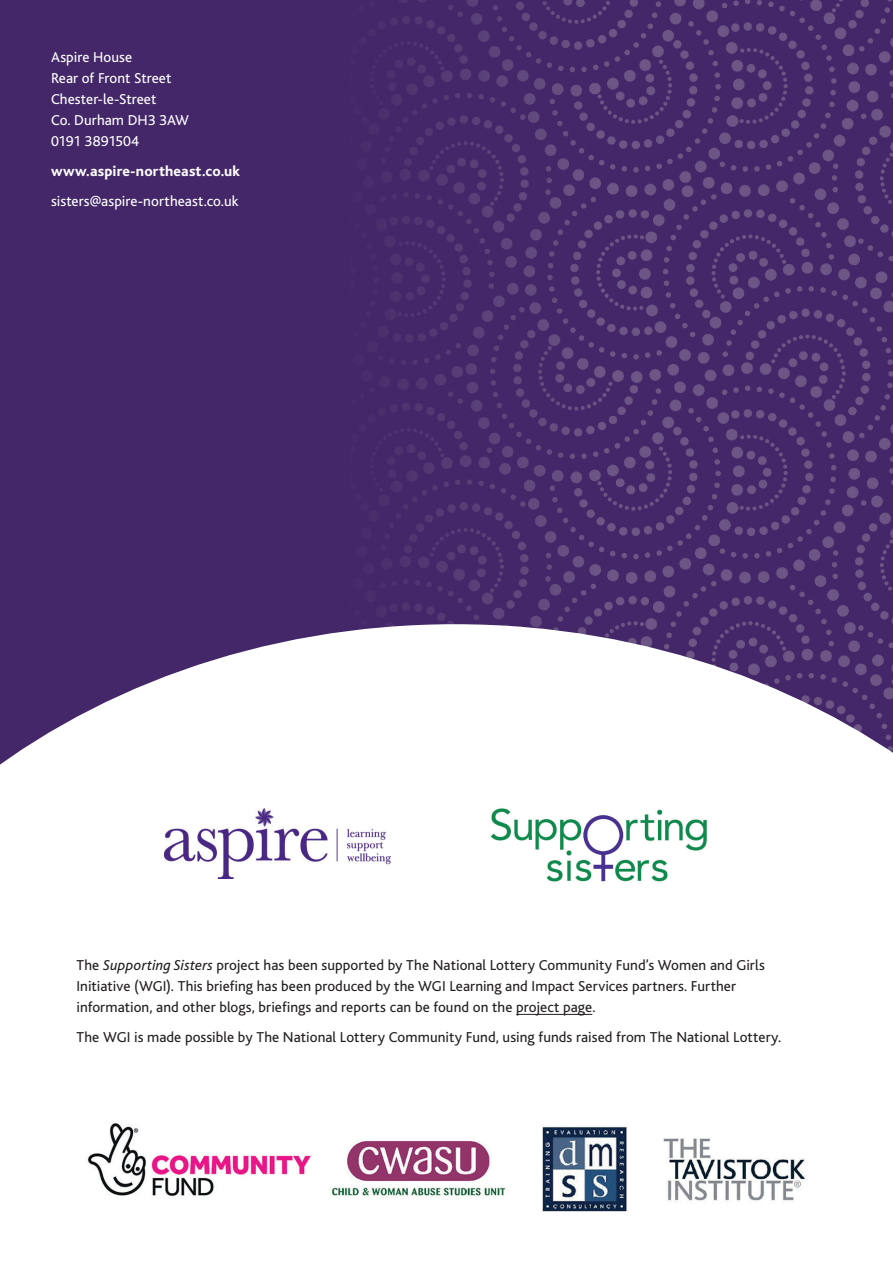
<style>
.page{position:relative;width:893px;height:1263px;background:#fff}
.page>*{position:absolute;margin:0;border:0;box-sizing:border-box;transform-origin:0 0}
.t1{font:15px/21px "Bliss";letter-spacing:.005em;color:#231f20}
.t2{font:15px/21px "Bliss";letter-spacing:.005em;color:#fff}
.t3{font:800 15px "Bliss";letter-spacing:.01em;color:#fff}
.s1{font-style:italic}
</style>
<div class="page">
<div style="left:0;top:0;width:893px;height:791px;background:#442768"></div>
<img style="left:597px;top:0;width:296px;height:624px">
<svg style="left:0;top:624px;width:893px;height:391px"></svg>
<hr style="left:516px;top:1014px;width:76px;height:1px;background:#231f20">
<img style="left:87px;top:1123px;width:718px;height:89px">
<img style="left:164px;top:808px;width:227px;height:70px">
<img style="left:485px;top:803px;width:229px;height:83px">
<p class="t2" style="left:51px;top:47px;width:140px">Aspire House<br>Rear of Front Street<br>Chester-le-Street<br>Co. Durham DH3 3AW<br>0191 3891504</p>
<p class="t3" style="left:51px;top:163px;width:191px">www.aspire-northeast.co.uk</p>
<p class="t2" style="left:51px;top:190px;width:189px">sisters@aspire-northeast.co.uk</p>
<p class="t1" style="left:77px;top:955px;width:690px">The <span class="s1">Supporting Sisters</span> project has been supported by The National Lottery Community Fund’s Women and Girls<br>Initiative (WGI). This briefing has been produced by the WGI Learning and Impact Services partners. Further information, and other blogs, briefings and reports can be found on the project page.</p>
<p class="t1" style="left:77px;top:1027px;width:706px">The WGI is made possible by The National Lottery Community Fund, using funds raised from The National Lottery.</p>
</div>
